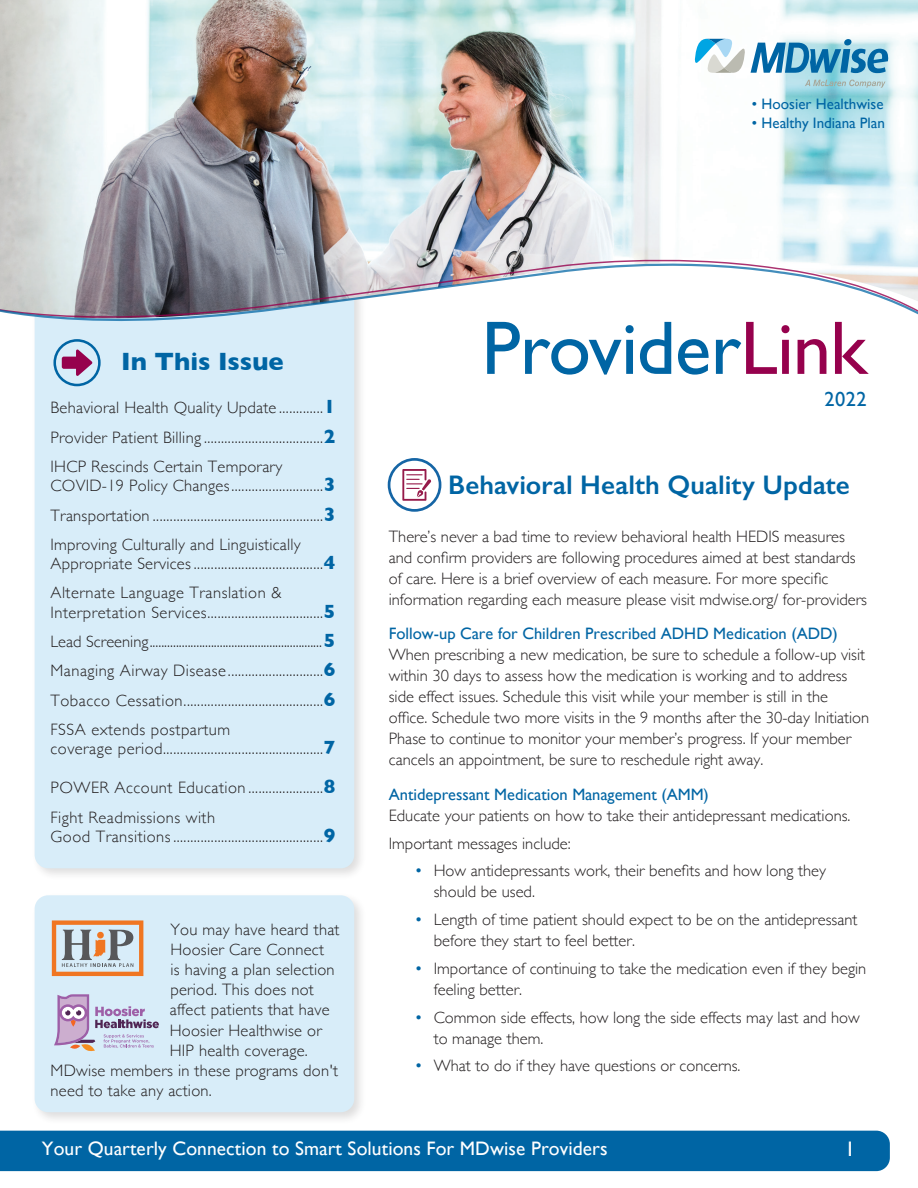
<style>
.page{position:relative;width:918px;height:1188px;background:#fff}
.page>*{position:absolute;margin:0;border:0;box-sizing:border-box;transform-origin:0 0}
.t1{font:76.5px "Gill Sans";letter-spacing:-.01em;color:#0065a4}
.t2{font:600 27px "Gill Sans";letter-spacing:.005em;color:#0065a4}
.t3{font:700 25.5px "Gill Sans";color:#0065a4}
.t4{font:21px "Gill Sans";color:#fff}
.t5{font:20.4px "Gill Sans";color:#0065a4}
.t6{font:19.5px "Gill Sans";letter-spacing:.005em;color:#fff}
.t7{font:300 16.5px/21px "Gill Sans";color:#231f20}
.t8{font:300 16.5px/19.5px "Gill Sans";letter-spacing:.03em;color:#231f20}
.t9{font:16.5px "Gill Sans";color:#0065a4}
.t10{font:15.15px "Gill Sans";color:#0065a4}
.s1{font-weight:700;font-size:19.5px;color:#0065a4}
.s2{color:#96014d}
.s3{font-weight:400;color:#0065a4}
</style>
<div class="page">
<div style="left:31px;top:280px;width:336px;height:601px;background:#231f20;opacity:.15"></div>
<div style="left:35px;top:283px;width:319px;height:585px;background:#d8edf9;border-radius:14px"></div>
<img style="left:0;top:0;width:918px;height:257px">
<svg style="left:0;top:257px;width:918px;height:5px"></svg>
<svg style="left:0;top:262px;width:918px;height:61px"></svg>
<div style="left:0;top:1131px;width:890px;height:40px;background:#0065a4"></div>
<div style="left:53px;top:339px;width:48px;height:47px;border:3px solid #0065a4;border-radius:50%"></div>
<svg style="left:62px;top:349px;width:30px;height:27px"></svg>
<svg style="left:805px;top:80px;width:81px;height:8px"></svg>
<svg style="left:695px;top:39px;width:193px;height:34px"></svg>
<div style="left:31px;top:892px;width:336px;height:233px;background:#231f20;opacity:.15"></div>
<div style="left:35px;top:895px;width:319px;height:217px;background:#d8edf9;border-radius:14px"></div>
<svg style="left:54px;top:994px;width:105px;height:57px"></svg>
<svg style="left:52px;top:920px;width:91px;height:56px"></svg>
<svg style="left:388px;top:458px;width:53px;height:54px"></svg>
<p class="t10" style="left:752px;top:95px;width:133px">• Hoosier Healthwise</p>
<p class="t10" style="left:752px;top:114px;width:134px">• Healthy Indiana Plan</p>
<h2 class="t3" style="left:121px;top:341px;width:164px">In This Issue</h2>
<p class="t7" style="left:51px;top:397px;width:286px">Behavioral Health Quality Update .............<span class="s1">1</span></p>
<p class="t7" style="left:51px;top:426px;width:286px">Provider Patient Billing ...................................<span class="s1">2</span></p>
<p class="t7" style="left:51px;top:456px;width:286px;line-height:19.5px">IHCP Rescinds Certain Temporary<br>COVID-19 Policy Changes...........................<span class="s1">3</span></p>
<p class="t7" style="left:51px;top:504px;width:286px">Transportation ..................................................<span class="s1">3</span></p>
<p class="t7" style="left:51px;top:534px;width:286px;line-height:19.5px">Improving Culturally and Linguistically<br>Appropriate Services......................................<span class="s1">4</span></p>
<p class="t8" style="left:51px;top:583px;width:286px">Alternate Language Translation &amp;<br>Interpretation Services..................................<span class="s1">5</span></p>
<p class="t7" style="left:51px;top:630px;width:286px">Lead Screening ...........................................................<span class="s1">5</span></p>
<p class="t8" style="left:51px;top:660px;width:286px">Managing Airway Disease ............................<span class="s1">6</span></p>
<p class="t8" style="left:51px;top:690px;width:286px">Tobacco Cessation.........................................<span class="s1">6</span></p>
<p class="t8" style="left:51px;top:719px;width:286px">FSSA extends postpartum<br>coverage period...............................................<span class="s1">7</span></p>
<p class="t8" style="left:51px;top:777px;width:286px">POWER Account Education ......................<span class="s1">8</span></p>
<p class="t8" style="left:51px;top:807px;width:286px">Fight Readmissions with<br>Good Transitions............................................<span class="s1">9</span></p>
<p class="t7" style="left:170px;top:918px;width:171px;line-height:20.2px">You may have heard that<br>Hoosier Care Connect<br>is having a plan selection period. This does not affect patients that have<br>Hoosier Healthwise or<br>HIP health coverage.</p>
<p class="t7" style="left:51px;top:1060px;width:289px;line-height:20.2px">MDwise members in these programs don't need to take any action.</p>
<h1 class="t1" style="left:482px;top:303px;width:387px">Provider<span class="s2">Link</span></h1>
<h1 class="t5" style="left:825px;top:388px;width:44px">2022</h1>
<h2 class="t2" style="left:448px;top:468px;width:403px">Behavioral Health Quality Update</h2>
<p class="t7" style="left:389px;top:525px;width:480px">There’s never a bad time to review behavioral health HEDIS measures and confirm providers are following procedures aimed at best standards of care. Here is a brief overview of each measure. For more specific information regarding each measure please visit mdwise.org/ for-providers</p>
<h3 class="t9" style="left:389px;top:624px;width:451px">Follow-up Care for Children Prescribed ADHD Medication (ADD)</h3>
<p class="t7" style="left:389px;top:644px;width:482px">When prescribing a new medication, be sure to schedule a follow-up visit within 30 days to assess how the medication is working and to address side effect issues. Schedule this visit while your member is still in the office. Schedule two more visits in the 9 months after the 30-day Initiation Phase to continue to monitor your member’s progress. If your member cancels an appointment, be sure to reschedule right away.</p>
<h3 class="t9" style="left:389px;top:785px;width:322px">Antidepressant Medication Management (AMM)</h3>
<p class="t7" style="left:389px;top:804px;width:463px">Educate your patients on how to take their antidepressant medications.</p>
<p class="t7" style="left:389px;top:832px;width:183px">Important messages include:</p>
<p class="t7" style="left:434px;top:860px;width:394px;text-indent:-18px"><span class="s3">•</span> How antidepressants work, their benefits and how long they should be used.</p>
<p class="t7" style="left:434px;top:908px;width:425px;text-indent:-18px"><span class="s3">•</span> Length of time patient should expect to be on the antidepressant before they start to feel better.</p>
<p class="t7" style="left:434px;top:957px;width:434px;text-indent:-18px"><span class="s3">•</span> Importance of continuing to take the medication even if they begin feeling better.</p>
<p class="t7" style="left:434px;top:1006px;width:428px;text-indent:-18px"><span class="s3">•</span> Common side effects, how long the side effects may last and how to manage them.</p>
<p class="t7" style="left:416px;top:1055px;width:326px"><span class="s3">•</span> What to do if they have questions or concerns.</p>
<p class="t6" style="left:42px;top:1137px;width:567px">Your Quarterly Connection to Smart Solutions For MDwise Providers</p>
<p class="t4" style="left:845px;top:1137px;width:12px">1</p>
</div>
